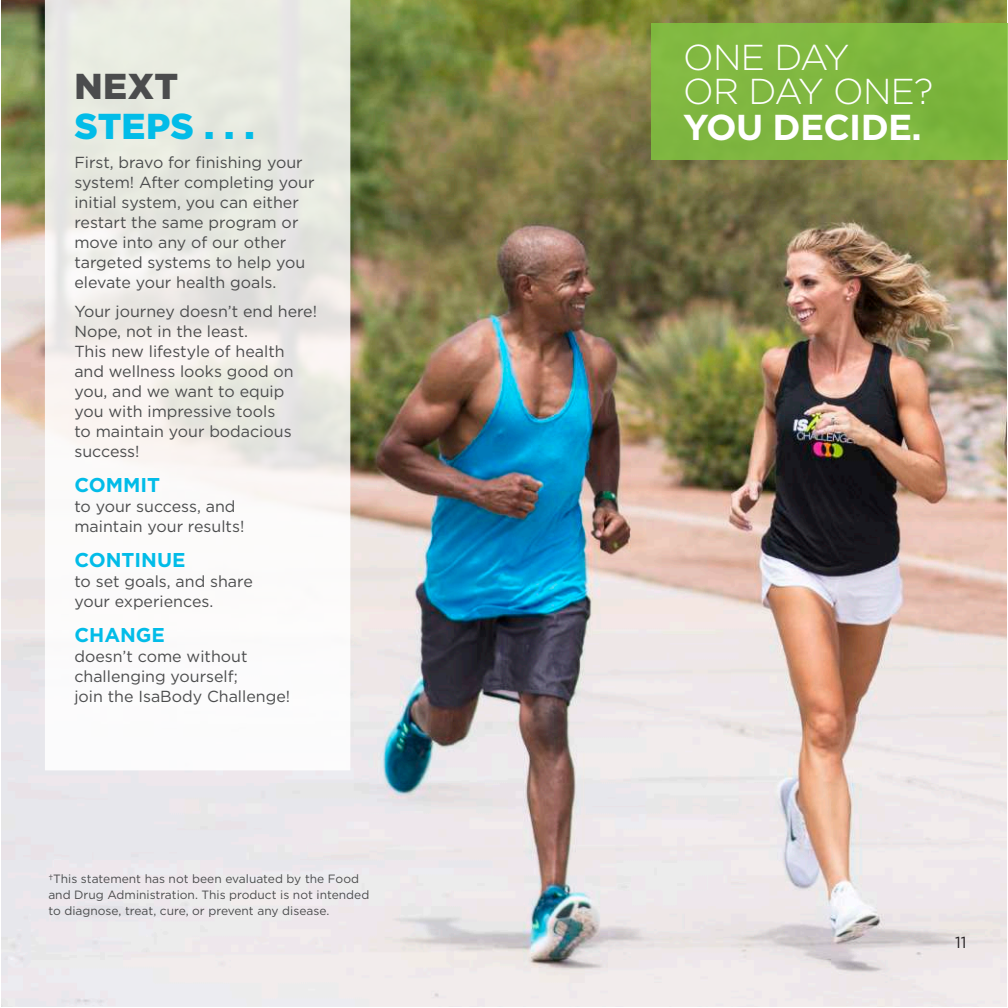
<style>
.page{position:relative;width:1008px;height:1008px;background:#fff}
.page>*{position:absolute;margin:0;border:0;box-sizing:border-box;transform-origin:0 0}
.t1{font:300 36px/34px "Gotham";letter-spacing:-.02em;color:#fff}
.t2{font:700 36px "Gotham";letter-spacing:-.02em;color:#fff}
.t3{font:900 36px "Gotham";color:#02bce8}
.t4{font:900 36px "Gotham";color:#4b4c4d}
.t5{font:700 20px "Gotham";color:#02bce8}
.t6{font:16px/20px "Gotham";color:#4b4c4d}
.t7{font:16px "Gotham";color:#231f20}
.t8{font:12px/16px "Gotham";color:#4b4c4d}
</style>
<div class="page">
<img style="left:1px;top:0;width:1006px;height:1007px">
<svg style="left:45px;top:0;width:305px;height:770px"></svg>
<div style="left:651px;top:23px;width:357px;height:137px;background:#80b740"></div>
<h1 class="t4" style="left:74px;top:61px;width:105px">NEXT</h1>
<h1 class="t3" style="left:74px;top:101px;width:182px">STEPS . . .</h1>
<p class="t6" style="left:74px;top:152px;width:242px">First, bravo for finishing your system! After completing your initial system, you can either restart the same program or move into any of our other targeted systems to help you elevate your health goals.</p>
<p class="t6" style="left:74px;top:301px;width:244px">Your journey doesn’t end here!<br>Nope, not in the least.<br>This new lifestyle of health and wellness looks good on you, and we want to equip you with impressive tools<br>to maintain your bodacious success!</p>
<p class="t5" style="left:74px;top:471px;width:87px">COMMIT</p>
<p class="t6" style="left:74px;top:496px;width:171px">to your success, and maintain your results!</p>
<p class="t5" style="left:74px;top:546px;width:113px">CONTINUE</p>
<p class="t6" style="left:74px;top:571px;width:180px">to set goals, and share your experiences.</p>
<p class="t5" style="left:74px;top:621px;width:92px">CHANGE</p>
<p class="t6" style="left:74px;top:646px;width:217px">doesn’t come without challenging yourself;<br>join the IsaBody Challenge!</p>
<p class="t8" style="left:48px;top:870px;width:322px">†This statement has not been evaluated by the Food and Drug Administration. This product is not intended to diagnose, treat, cure, or prevent any disease.</p>
<h1 class="t1" style="left:683px;top:39px;width:252px">ONE DAY<br>OR DAY ONE?</h1>
<h1 class="t2" style="left:683px;top:103px;width:240px">YOU DECIDE.</h1>
<p class="t7" style="left:955px;top:932px;width:13px">11</p>
</div>
